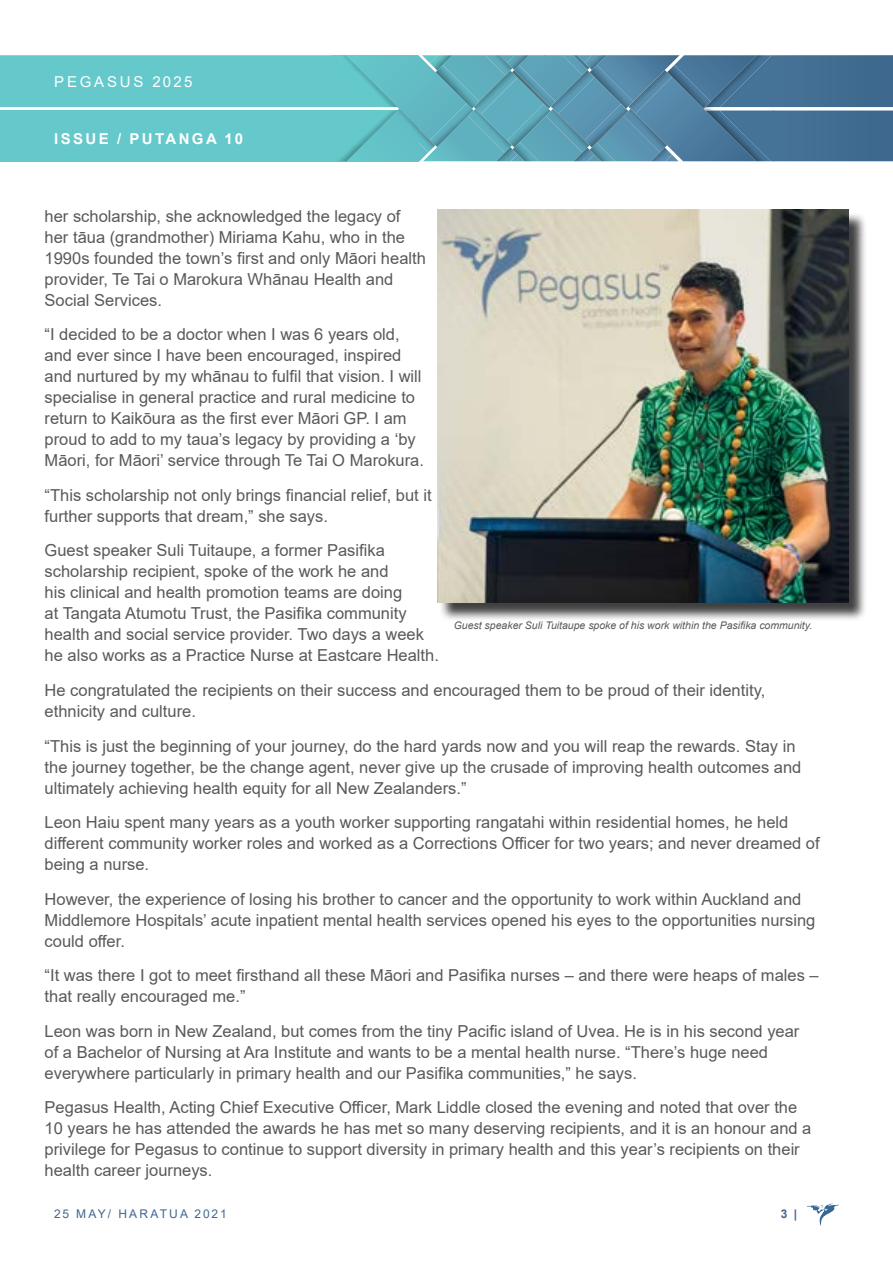
<style>
.page{position:relative;width:893px;height:1263px;background:#fff}
.page>*{position:absolute;margin:0;border:0;box-sizing:border-box;transform-origin:0 0}
.t1{font:16.5px/21px "Arial";color:#58595b}
.t2{font:700 15px "Arial";letter-spacing:.16em;color:#fff}
.t3{font:15px "Arial";letter-spacing:.185em;color:#fff}
.t4{font:12px "Arial";letter-spacing:.165em;color:#436790}
.t5{font:700 12px "Arial";color:#436790}
.t6{font:italic 10.5px "Arial";color:#58595b}
</style>
<div class="page">
<svg style="left:807px;top:1203px;width:32px;height:23px"></svg>
<div style="left:0;top:55px;width:418px;height:52px;background:#65c8cb"></div>
<div style="left:0;top:111px;width:418px;height:51px;background:#65c8cb"></div>
<img style="left:339px;top:155px;width:6px;height:6px">
<svg style="left:345px;top:55px;width:548px;height:106px;background:#5693ab"></svg>
<img style="left:665px;top:148px;width:7px;height:13px">
<img style="left:651px;top:148px;width:14px;height:13px">
<div style="left:440px;top:212px;width:427px;height:410px;background:#000;opacity:.75"></div>
<img style="left:437px;top:210px;width:411px;height:393px">
<p class="t3" style="left:54px;top:71px;width:140px">PEGASUS 2025</p>
<p class="t2" style="left:54px;top:129px;width:190px">ISSUE / PUTANGA 10</p>
<p class="t1" style="left:45px;top:205px;width:383px">her scholarship, she acknowledged the legacy of her tāua (grandmother) Miriama Kahu, who in the 1990s founded the town’s first and only Māori health provider, Te Tai o Marokura Whānau Health and Social Services.</p>
<p class="t1" style="left:45px;top:324px;width:381px">“I decided to be a doctor when I was 6 years old, and ever since I have been encouraged, inspired and nurtured by my whānau to fulfil that vision. I will specialise in general practice and rural medicine to return to Kaikōura as the first ever Māori GP. I am proud to add to my taua’s legacy by providing a ‘by Māori, for Māori’ service through Te Tai O Marokura.</p>
<p class="t1" style="left:45px;top:484px;width:388px">“This scholarship not only brings financial relief, but it further supports that dream,” she says.</p>
<p class="t1" style="left:45px;top:540px;width:396px">Guest speaker Suli Tuitaupe, a former Pasifika scholarship recipient, spoke of the work he and<br>his clinical and health promotion teams are doing<br>at Tangata Atumotu Trust, the Pasifika community health and social service provider. Two days a week he also works as a Practice Nurse at Eastcare Health.</p>
<p class="t1" style="left:45px;top:680px;width:722px">He congratulated the recipients on their success and encouraged them to be proud of their identity, ethnicity and culture.</p>
<p class="t1" style="left:45px;top:735px;width:758px">“This is just the beginning of your journey, do the hard yards now and you will reap the rewards. Stay in the journey together, be the change agent, never give up the crusade of improving health outcomes and ultimately achieving health equity for all New Zealanders.”</p>
<p class="t1" style="left:45px;top:812px;width:777px">Leon Haiu spent many years as a youth worker supporting rangatahi within residential homes, he held different community worker roles and worked as a Corrections Officer for two years; and never dreamed of being a nurse.</p>
<p class="t1" style="left:45px;top:888px;width:772px">However, the experience of losing his brother to cancer and the opportunity to work within Auckland and<br>Middlemore Hospitals’ acute inpatient mental health services opened his eyes to the opportunities nursing could offer.</p>
<p class="t1" style="left:45px;top:965px;width:776px">“It was there I got to meet firsthand all these Māori and Pasifika nurses – and there were heaps of males – that really encouraged me.”</p>
<p class="t1" style="left:45px;top:1020px;width:756px">Leon was born in New Zealand, but comes from the tiny Pacific island of Uvea. He is in his second year of a Bachelor of Nursing at Ara Institute and wants to be a mental health nurse. “There’s huge need everywhere particularly in primary health and our Pasifika communities,” he says.</p>
<p class="t1" style="left:45px;top:1097px;width:768px">Pegasus Health, Acting Chief Executive Officer, Mark Liddle closed the evening and noted that over the 10 years he has attended the awards he has met so many deserving recipients, and it is an honour and a privilege for Pegasus to continue to support diversity in primary health and this year’s recipients on their health career journeys.</p>
<p class="t6" style="left:454px;top:618px;width:360px">Guest speaker Suli Tuitaupe spoke of his work within the Pasifika community.</p>
<p class="t4" style="left:54px;top:1206px;width:174px">25 MAY/ HARATUA 2021</p>
<p class="t5" style="left:781px;top:1205px;width:18px">3 |</p>
</div>
